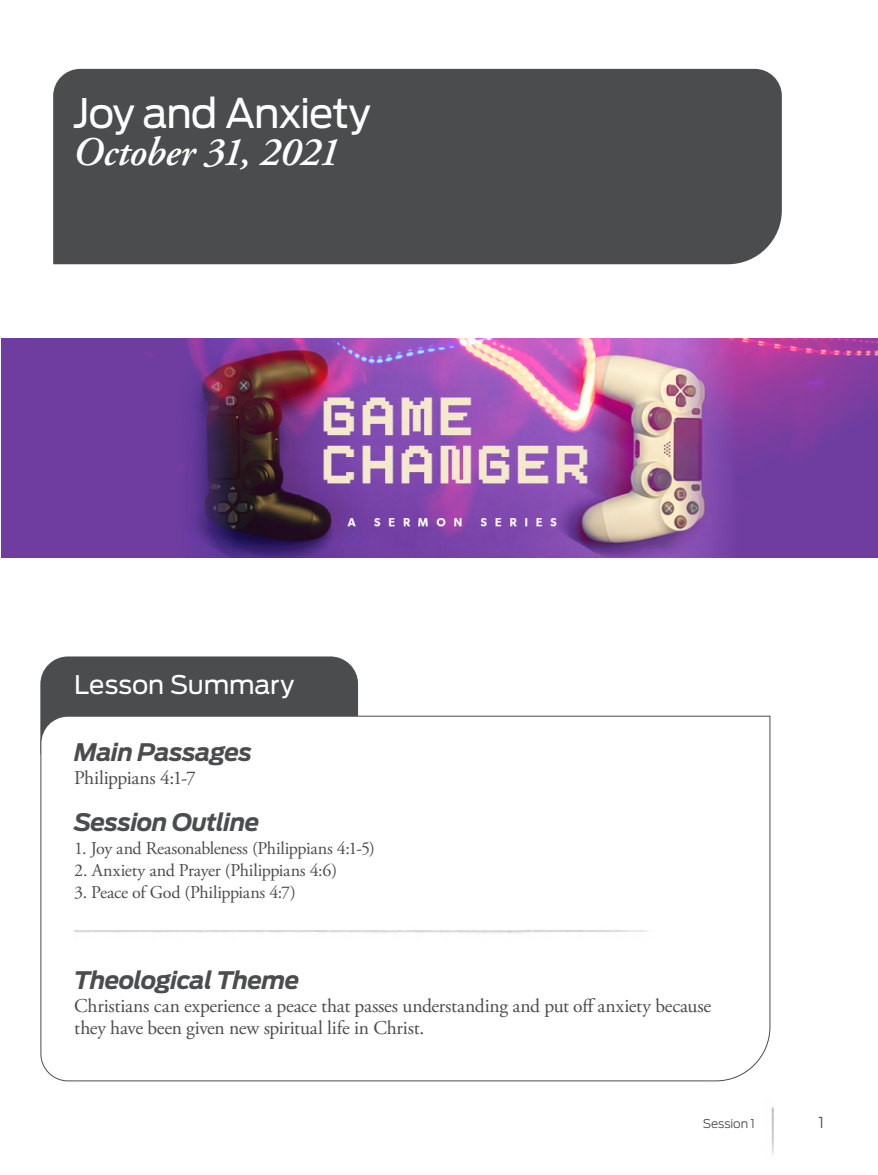
<style>
.page{position:relative;width:878px;height:1175px;background:#fff}
.page>*{position:absolute;margin:0;border:0;box-sizing:border-box;transform-origin:0 0}
.header3{font:italic 600 40.5px "Adobe Garamond Pro";letter-spacing:-.015em;color:#fff}
.head1{font:40.5px "Antenna";letter-spacing:-.03em;color:#fff}
.header2{font:25.5px "Antenna";letter-spacing:-.005em;color:#fff}
.subhead2{font:italic 700 24px "Antenna";letter-spacing:-.025em;color:#4b4c4d}
.body2{font:19.5px/21.8px "Adobe Garamond Pro";letter-spacing:-.01em;color:#4b4c4d}
.body_no_indent{font:18px "Adobe Garamond Pro";letter-spacing:-.015em;color:#4b4c4d}
.t1{font:300 15px "Antenna";color:#4b4c4d}
.t2{font:300 12px "Antenna";letter-spacing:-.01em;color:#4b4c4d}
</style>
<div class="page">
<img style="left:771px;top:1107px;width:3px;height:47px">
<div style="left:41px;top:657px;width:316px;height:120px;background:#4b4c4d;border-radius:27px"></div>
<div style="left:53px;top:69px;width:728px;height:195px;background:#4b4c4d"></div>
<svg style="left:40px;top:715px;width:730px;height:366px"></svg>
<div style="left:73px;top:100px;width:698px;height:134px;background:#4b4c4d"></div>
<img style="left:74px;top:916px;width:645px;height:25px">
<img style="left:1px;top:339px;width:877px;height:218px">
<p class="head1" style="left:73px;top:89px;width:299px">Joy and Anxiety</p>
<p class="header3" style="left:73px;top:129px;width:267px">October 31, 2021</p>
<p class="header2" style="left:74px;top:669px;width:221px">Lesson Summary</p>
<p class="subhead2" style="left:74px;top:737px;width:179px">Main Passages</p>
<p class="body2" style="left:74px;top:767px;width:123px">Philippians 4:1-7</p>
<p class="subhead2" style="left:74px;top:808px;width:187px">Session Outline</p>
<p class="body_no_indent" style="left:74px;top:837px;width:302px">1. Joy and Reasonableness (Philippians 4:1-5)</p>
<p class="body_no_indent" style="left:74px;top:859px;width:264px">2. Anxiety and Prayer (Philippians 4:6)</p>
<p class="body_no_indent" style="left:74px;top:881px;width:223px">3. Peace of God (Philippians 4:7)</p>
<p class="subhead2" style="left:74px;top:965px;width:227px">Theological Theme</p>
<p class="body2" style="left:74px;top:995px;width:638px">Christians can experience a peace that passes understanding and put off anxiety because they have been given new spiritual life in Christ.</p>
<p class="t2" style="left:703px;top:1116px;width:53px">Session 1</p>
<p class="t1" style="left:818px;top:1113px;width:7px">1</p>
</div>
